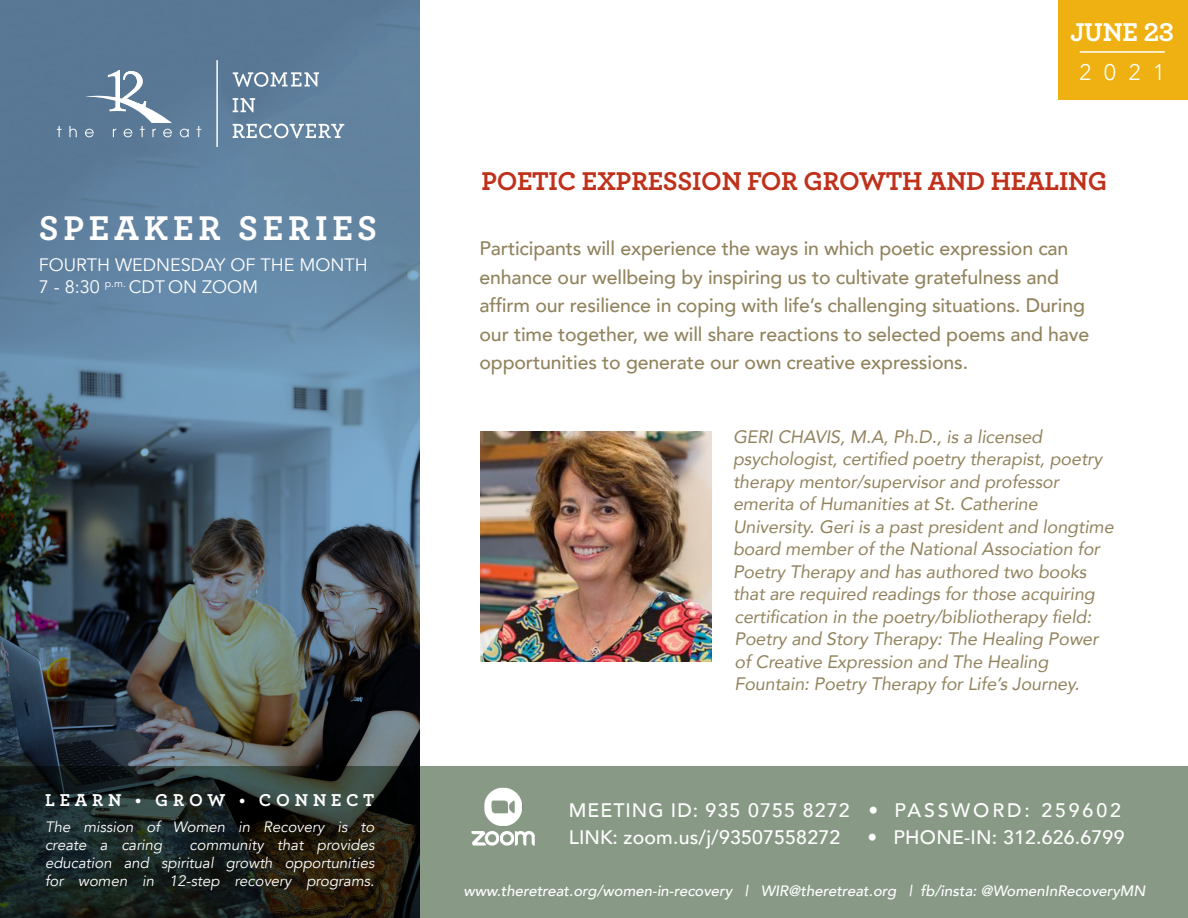
<style>
.page{position:relative;width:1188px;height:918px;background:#fff}
.page>*{position:absolute;margin:0;border:0;box-sizing:border-box;transform-origin:0 0}
.t1{font:700 36px "Archer";letter-spacing:.13em;color:#fff}
.t2{font:700 27px "Archer";letter-spacing:-.01em;color:#bf311a}
.t3{font:700 27px "Archer";letter-spacing:-.01em;color:#fff}
.t4{font:300 22.5px "Avenir";color:#fff}
.t5{font:500 19.5px/28.5px "Avenir";letter-spacing:-.005em;color:#91835d}
.t6{font:500 19.5px "Avenir";letter-spacing:.01em;color:#fff}
.t7{font:500 19.5px "Avenir";letter-spacing:.06em;color:#fff}
.t8{font:italic 18px/22.5px "Avenir";letter-spacing:-.005em;color:#91835d}
.t9{font:18px "Avenir";color:#fff}
.t10{font:700 18px "Archer";letter-spacing:.27em;color:#fff}
.t11{font:italic 15px/18px "Avenir";color:#fff}
.t12{font:italic 500 15px "Avenir";color:#fff}
</style>
<div class="page">
<div style="left:1058px;top:0;width:130px;height:99px;background:#eeb111"></div>
<div style="left:0;top:767px;width:1188px;height:151px;background:#889a86"></div>
<svg style="left:0;top:0;width:419px;height:918px;background:#4b6070"></svg>
<svg style="left:57px;top:126px;width:5px;height:11px"></svg>
<svg style="left:69px;top:126px;width:8px;height:11px"></svg>
<svg style="left:180px;top:129px;width:9px;height:8px"></svg>
<svg style="left:196px;top:126px;width:5px;height:11px"></svg>
<svg style="left:84px;top:70px;width:88px;height:67px;background:#758fa7"></svg>
<hr style="left:217px;top:60px;width:1px;height:87px;background:#fff">
<svg style="left:233px;top:98px;width:22px;height:14px"></svg>
<svg style="left:233px;top:124px;width:111px;height:14px"></svg>
<svg style="left:233px;top:72px;width:86px;height:15px"></svg>
<img style="left:471px;top:787px;width:64px;height:59px">
<hr style="left:1080px;top:51px;width:85px;height:2px;background:#fff">
<img style="left:481px;top:431px;width:230px;height:231px">
<p class="t1" style="left:39px;top:200px;width:340px">SPEAKER SERIES</p>
<p class="t9" style="left:39px;top:254px;width:331px">FOURTH WEDNESDAY OF THE MONTH</p>
<p class="t9" style="left:39px;top:276px;width:221px">7 - 8:30 <sup>p.m.</sup> CDT ON ZOOM</p>
<p class="t10" style="left:45px;top:786px;width:331px">LEARN • GROW • CONNECT</p>
<p class="t11" style="left:45px;top:818px;width:331px">The mission of Women in Recovery is to create a caring</p>
<p class="t11" style="left:45px;top:836px;width:331px;text-align:justify;text-indent:144px">community that provides education and spiritual growth opportunities for women in 12-step recovery programs.</p>
<p class="t3" style="left:1070px;top:10px;width:106px">JUNE 23</p>
<p class="t4" style="left:1080px;top:59px;width:87px">2021</p>
<p class="t2" style="left:481px;top:160px;width:628px">POETIC EXPRESSION FOR GROWTH AND HEALING</p>
<p class="t5" style="left:480px;top:233px;width:611px">Participants will experience the ways in which poetic expression can enhance our wellbeing by inspiring us to cultivate gratefulness and affirm our resilience in coping with life’s challenging situations. During our time together, we will share reactions to selected poems and have opportunities to generate our own creative expressions.</p>
<p class="t8" style="left:733px;top:425px;width:382px">GERI CHAVIS, M.A, Ph.D., is a licensed psychologist, certified poetry therapist, poetry therapy mentor/supervisor and professor emerita of Humanities at St. Catherine University. Geri is a past president and longtime board member of the National Association for Poetry Therapy and has authored two books that are required readings for those acquiring certification in the poetry/bibliotherapy field:<br>Poetry and Story Therapy: The Healing Power of Creative Expression and The Healing Fountain: Poetry Therapy for Life’s Journey.</p>
<p class="t7" style="left:569px;top:794px;width:554px">MEETING ID: 935 0755 8272 • PASSWORD: 259602</p>
<p class="t6" style="left:569px;top:821px;width:273px">LINK: zoom.us/j/93507558272</p>
<p class="t6" style="left:868px;top:821px;width:258px">• PHONE-IN: 312.626.6799</p>
<p class="t12" style="left:463px;top:882px;width:684px">www.theretreat.org/women-in-recovery | WIR@theretreat.org | fb/insta: @WomenInRecoveryMN</p>
</div>
